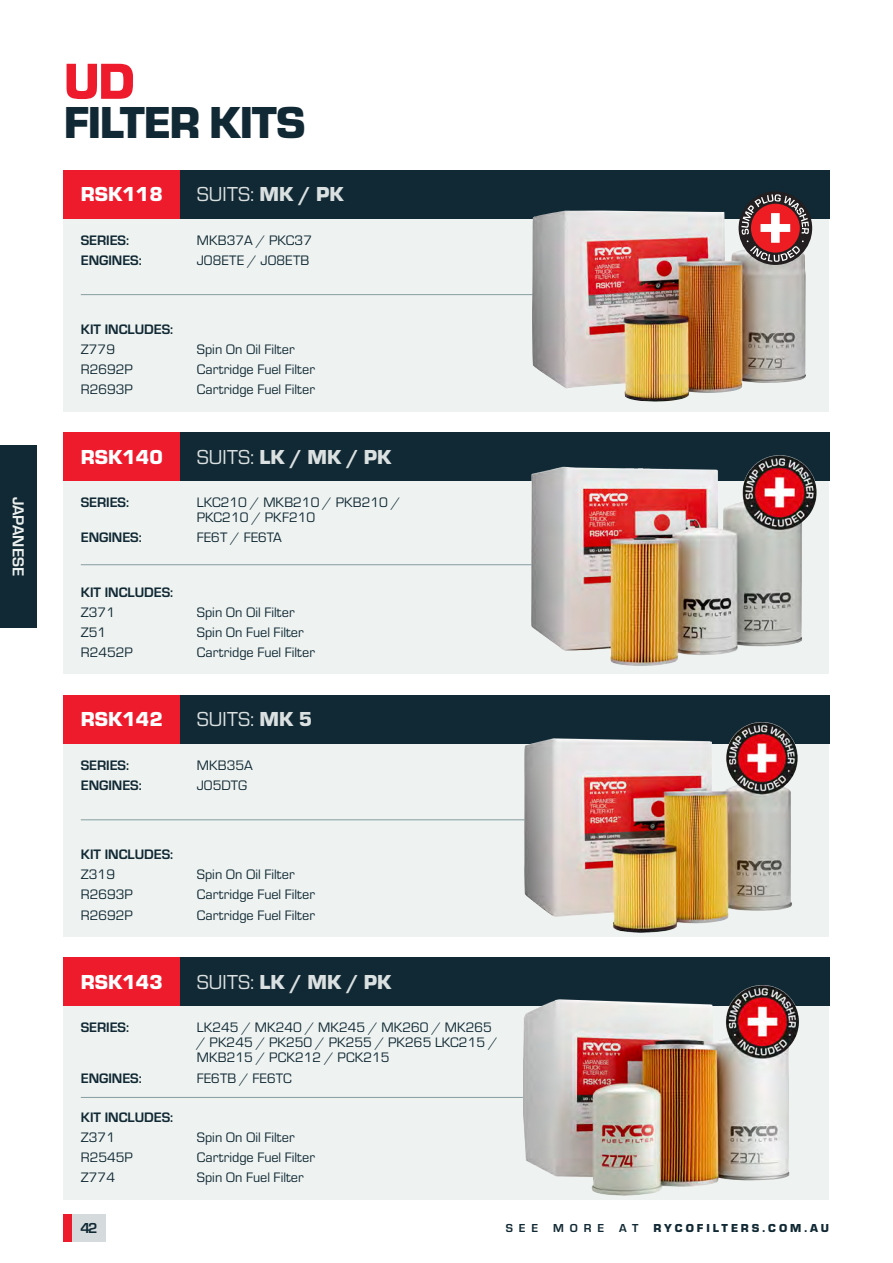
<style>
.page{position:relative;width:893px;height:1263px;background:#fff}
.page>*{position:absolute;margin:0;border:0;box-sizing:border-box;transform-origin:0 0}
.t1{font:900 52.5px "Eurostile";color:#ee1b2d}
.t2{font:900 46.5px "Eurostile";letter-spacing:-.03em;color:#112934}
.t3{font:900 21px "Eurostile";color:#dbe0e1}
.t4{font:900 21px "Eurostile";color:#fff}
.t5{font:21px "Eurostile";letter-spacing:.005em;color:#dbe0e1}
.t6{font:700 16.5px "Eurostile";color:#ecf0ee}
.t7{font:700 15px "Eurostile";color:#112934}
.t8{font:14.25px/15px "Eurostile";color:#112934}
.t9{font:700 14.25px "Eurostile";color:#112934}
.t10{font:900 12px "Eurostile";letter-spacing:.25em;color:#112934}
.t11{font:700 12px "Eurostile";letter-spacing:.5em;color:#112934}
.s1{font-weight:900}
.s2{font-weight:400}
</style>
<div class="page">
<div style="left:0;top:445px;width:37px;height:182px;background:#112934"></div>
<div style="left:72px;top:1215px;width:34px;height:27px;background:#d5dadc"></div>
<div style="left:63px;top:1215px;width:9px;height:27px;background:#ee1b2d"></div>
<div style="left:64px;top:481px;width:765px;height:193px;background:#eef3f1"></div>
<div style="left:64px;top:1006px;width:765px;height:193px;background:#eef3f1"></div>
<div style="left:64px;top:218px;width:765px;height:193px;background:#eef3f1"></div>
<div style="left:64px;top:743px;width:765px;height:193px;background:#eef3f1"></div>
<div style="left:180px;top:170px;width:649px;height:48px;background:#112934"></div>
<div style="left:180px;top:695px;width:649px;height:48px;background:#112934"></div>
<div style="left:180px;top:433px;width:649px;height:48px;background:#112934"></div>
<div style="left:180px;top:958px;width:649px;height:48px;background:#112934"></div>
<div style="left:64px;top:170px;width:116px;height:48px;background:#ee1b2d"></div>
<div style="left:64px;top:695px;width:116px;height:48px;background:#ee1b2d"></div>
<div style="left:64px;top:433px;width:116px;height:48px;background:#ee1b2d"></div>
<div style="left:64px;top:958px;width:116px;height:48px;background:#ee1b2d"></div>
<hr style="left:81px;top:564px;width:472px;height:1px;background:#869ca1">
<hr style="left:81px;top:1097px;width:472px;height:1px;background:#869ca1">
<hr style="left:81px;top:294px;width:472px;height:1px;background:#869ca1">
<hr style="left:81px;top:819px;width:472px;height:1px;background:#869ca1">
<img style="left:507px;top:722px;width:312px;height:211px">
<img style="left:516px;top:455px;width:301px;height:211px">
<img style="left:522px;top:985px;width:277px;height:211px">
<img style="left:532px;top:211px;width:274px;height:191px">
<div style="left:739px;top:191px;width:73px;height:74px;background:#231f20;border-radius:50%"></div>
<svg style="left:741px;top:194px;width:68px;height:68px"></svg>
<p class="t6" style="left:30px;top:497px;width:81px;rotate:90deg">JAPANESE</p>
<p class="t1" style="left:64px;top:44px;width:72px">UD</p>
<p class="t2" style="left:64px;top:89px;width:244px">FILTER KITS</p>
<p class="t4" style="left:81px;top:179px;width:84px">RSK118</p>
<p class="t5" style="left:197px;top:180px;width:148px">SUITS: <span class="s1">MK / PK</span></p>
<p class="t9" style="left:81px;top:230px;width:50px">SERIES:</p>
<p class="t8" style="left:197px;top:232px;width:117px">MKB37A / PKC37</p>
<p class="t9" style="left:81px;top:250px;width:62px">ENGINES:</p>
<p class="t8" style="left:197px;top:252px;width:114px">J08ETE / J08ETB</p>
<p class="t9" style="left:81px;top:319px;width:94px">KIT INCLUDES:</p>
<p class="t8" style="left:81px;top:341px;width:36px">Z779</p>
<p class="t8" style="left:197px;top:341px;width:99px">Spin On Oil Filter</p>
<p class="t8" style="left:81px;top:361px;width:54px">R2692P</p>
<p class="t8" style="left:197px;top:361px;width:120px">Cartridge Fuel Filter</p>
<p class="t8" style="left:81px;top:381px;width:54px">R2693P</p>
<p class="t8" style="left:197px;top:381px;width:120px">Cartridge Fuel Filter</p>
<p class="t4" style="left:81px;top:442px;width:84px">RSK140</p>
<p class="t3" style="left:197px;top:442px;width:196px"><span class="s2">SUITS:</span> LK / MK / PK</p>
<p class="t9" style="left:81px;top:492px;width:50px">SERIES:</p>
<p class="t8" style="left:197px;top:494px;width:205px">LKC210 / MKB210 / PKB210 /<br>PKC210 / PKF210</p>
<p class="t9" style="left:81px;top:527px;width:62px">ENGINES:</p>
<p class="t8" style="left:197px;top:529px;width:87px">FE6T / FE6TA</p>
<p class="t9" style="left:81px;top:582px;width:94px">KIT INCLUDES:</p>
<p class="t8" style="left:81px;top:604px;width:36px">Z371</p>
<p class="t8" style="left:197px;top:604px;width:99px">Spin On Oil Filter</p>
<p class="t8" style="left:81px;top:624px;width:27px">Z51</p>
<p class="t8" style="left:197px;top:624px;width:108px">Spin On Fuel Filter</p>
<p class="t8" style="left:81px;top:644px;width:54px">R2452P</p>
<p class="t8" style="left:197px;top:644px;width:120px">Cartridge Fuel Filter</p>
<p class="t4" style="left:81px;top:704px;width:84px">RSK142</p>
<p class="t5" style="left:197px;top:705px;width:117px">SUITS: <span class="s1">MK 5</span></p>
<p class="t9" style="left:81px;top:755px;width:50px">SERIES:</p>
<p class="t8" style="left:197px;top:757px;width:57px">MKB35A</p>
<p class="t9" style="left:81px;top:775px;width:62px">ENGINES:</p>
<p class="t8" style="left:197px;top:777px;width:52px">J05DTG</p>
<p class="t9" style="left:81px;top:844px;width:94px">KIT INCLUDES:</p>
<p class="t8" style="left:81px;top:866px;width:36px">Z319</p>
<p class="t8" style="left:197px;top:866px;width:99px">Spin On Oil Filter</p>
<p class="t8" style="left:81px;top:886px;width:54px">R2693P</p>
<p class="t8" style="left:197px;top:886px;width:120px">Cartridge Fuel Filter</p>
<p class="t8" style="left:81px;top:907px;width:54px">R2692P</p>
<p class="t8" style="left:197px;top:907px;width:120px">Cartridge Fuel Filter</p>
<p class="t4" style="left:81px;top:967px;width:84px">RSK143</p>
<p class="t3" style="left:197px;top:967px;width:196px"><span class="s2">SUITS:</span> LK / MK / PK</p>
<p class="t9" style="left:81px;top:1017px;width:50px">SERIES:</p>
<p class="t8" style="left:197px;top:1019px;width:303px">LK245 / MK240 / MK245 / MK260 / MK265 / PK245 / PK250 / PK255 / PK265 LKC215 /<br>MKB215 / PCK212 / PCK215</p>
<p class="t9" style="left:81px;top:1067px;width:62px">ENGINES:</p>
<p class="t8" style="left:197px;top:1070px;width:97px">FE6TB / FE6TC</p>
<p class="t9" style="left:81px;top:1107px;width:94px">KIT INCLUDES:</p>
<p class="t8" style="left:81px;top:1129px;width:36px">Z371</p>
<p class="t8" style="left:197px;top:1129px;width:99px">Spin On Oil Filter</p>
<p class="t8" style="left:81px;top:1149px;width:54px">R2545P</p>
<p class="t8" style="left:197px;top:1149px;width:120px">Cartridge Fuel Filter</p>
<p class="t8" style="left:81px;top:1169px;width:36px">Z774</p>
<p class="t8" style="left:197px;top:1169px;width:108px">Spin On Fuel Filter</p>
<p class="t7" style="left:80px;top:1217px;width:19px">42</p>
<p class="t11" style="left:506px;top:1219px;width:34px">SEE</p>
<p class="t11" style="left:553px;top:1219px;width:53px">MORE</p>
<p class="t11" style="left:619px;top:1219px;width:21px">A T</p>
<p class="t10" style="left:653px;top:1219px;width:177px">RYCOFILTERS.COM.AU</p>
</div>
